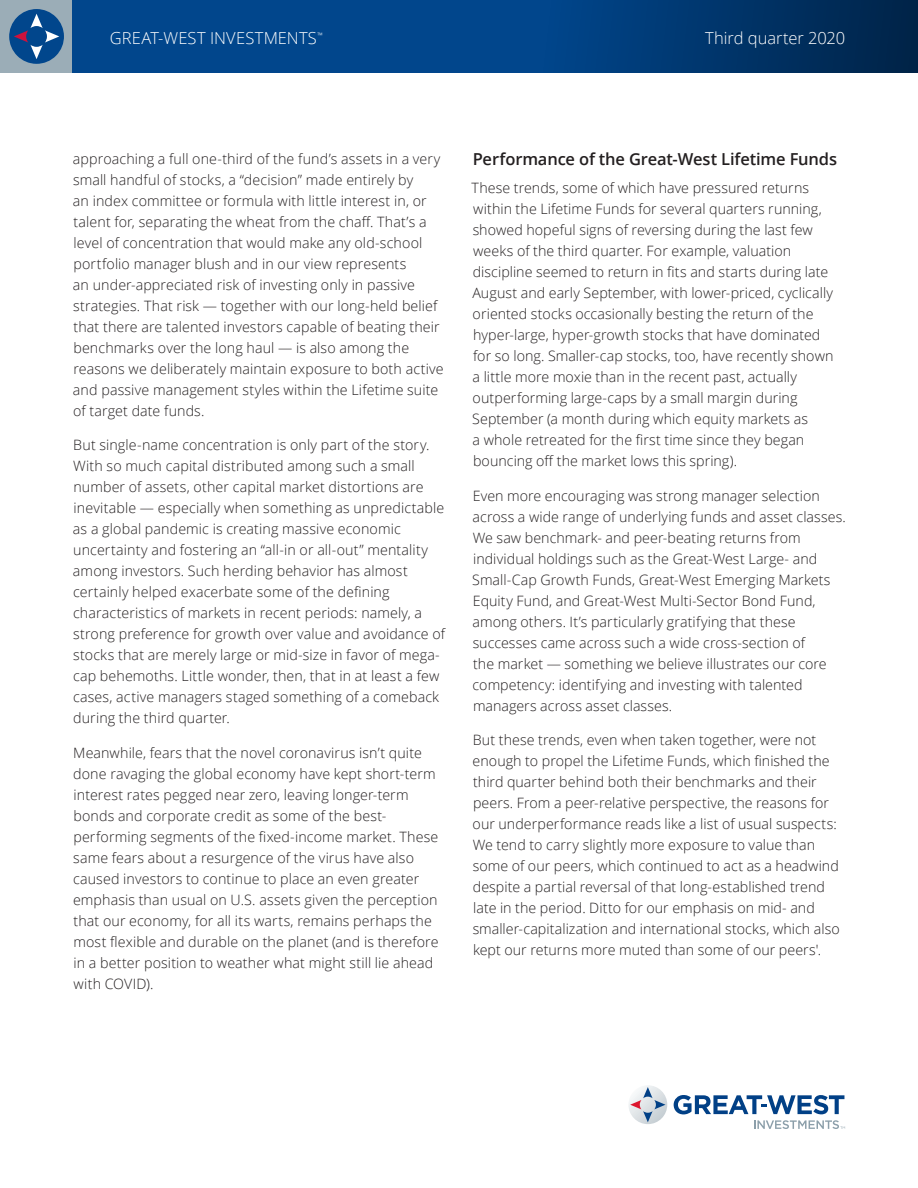
<style>
.page{position:relative;width:918px;height:1188px;background:#fff}
.page>*{position:absolute;margin:0;border:0;box-sizing:border-box;transform-origin:0 0}
.Subhead_1{font:600 16.5px "Open Sans";letter-spacing:-.01em;color:#231f20}
.t1{font:300 16.5px "Open Sans";color:#fff}
.Body{font:300 14.25px/21px "Open Sans";letter-spacing:.005em;color:#231f20}
.t2{font:300 7.35px "Open Sans";color:#fff}
</style>
<div class="page">
<div style="left:0;top:0;width:73px;height:73px;background:#9badb7"></div>
<div style="left:72px;top:0;width:846px;height:73px;background:#01468c"></div>
<svg style="left:9px;top:9px;width:55px;height:55px"></svg>
<svg style="left:595px;top:0;width:323px;height:73px;background:#003164"></svg>
<svg style="left:628px;top:1085px;width:39px;height:39px"></svg>
<svg style="left:630px;top:1087px;width:35px;height:35px"></svg>
<svg style="left:674px;top:1095px;width:170px;height:19px"></svg>
<svg style="left:754px;top:1120px;width:91px;height:9px"></svg>
<p class="t1" style="left:110px;top:27px;width:208px">GREAT-WEST INVESTMENTS</p>
<p class="t2" style="left:317px;top:30px;width:7px">™</p>
<p class="t1" style="left:705px;top:27px;width:141px">Third quarter 2020</p>
<p class="Body" style="left:73px;top:148px;width:372px">approaching a full one-third of the fund’s assets in a very small handful of stocks, a “decision” made entirely by<br>an index committee or formula with little interest in, or talent for, separating the wheat from the chaff. That’s a level of concentration that would make any old-school portfolio manager blush and in our view represents<br>an under-appreciated risk of investing only in passive strategies. That risk — together with our long-held belief that there are talented investors capable of beating their benchmarks over the long haul — is also among the reasons we deliberately maintain exposure to both active and passive management styles within the Lifetime suite of target date funds.</p>
<p class="Body" style="left:73px;top:434px;width:374px">But single-name concentration is only part of the story.<br>With so much capital distributed among such a small number of assets, other capital market distortions are inevitable — especially when something as unpredictable as a global pandemic is creating massive economic uncertainty and fostering an “all-in or all-out” mentality among investors. Such herding behavior has almost certainly helped exacerbate some of the defining characteristics of markets in recent periods: namely, a strong preference for growth over value and avoidance of stocks that are merely large or mid-size in favor of mega&shy;cap behemoths. Little wonder, then, that in at least a few cases, active managers staged something of a comeback during the third quarter.</p>
<p class="Body" style="left:73px;top:742px;width:367px">Meanwhile, fears that the novel coronavirus isn’t quite done ravaging the global economy have kept short-term interest rates pegged near zero, leaving longer-term bonds and corporate credit as some of the best&shy;performing segments of the fixed-income market. These same fears about a resurgence of the virus have also caused investors to continue to place an even greater emphasis than usual on U.S. assets given the perception that our economy, for all its warts, remains perhaps the most flexible and durable on the planet (and is therefore in a better position to weather what might still lie ahead with COVID).</p>
<p class="Subhead_1" style="left:473px;top:148px;width:366px">Performance of the Great-West Lifetime Funds</p>
<p class="Body" style="left:472px;top:177px;width:363px">These trends, some of which have pressured returns within the Lifetime Funds for several quarters running, showed hopeful signs of reversing during the last few weeks of the third quarter. For example, valuation discipline seemed to return in fits and starts during late August and early September, with lower-priced, cyclically oriented stocks occasionally besting the return of the hyper-large, hyper-growth stocks that have dominated for so long. Smaller-cap stocks, too, have recently shown a little more moxie than in the recent past, actually outperforming large-caps by a small margin during September (a month during which equity markets as<br>a whole retreated for the first time since they began bouncing off the market lows this spring).</p>
<p class="Body" style="left:472px;top:485px;width:375px">Even more encouraging was strong manager selection across a wide range of underlying funds and asset classes.<br>We saw benchmark- and peer-beating returns from individual holdings such as the Great-West Large- and Small-Cap Growth Funds, Great-West Emerging Markets Equity Fund, and Great-West Multi-Sector Bond Fund, among others. It’s particularly gratifying that these successes came across such a wide cross-section of<br>the market — something we believe illustrates our core competency: identifying and investing with talented managers across asset classes.</p>
<p class="Body" style="left:473px;top:729px;width:369px">But these trends, even when taken together, were not enough to propel the Lifetime Funds, which finished the third quarter behind both their benchmarks and their peers. From a peer-relative perspective, the reasons for our underperformance reads like a list of usual suspects:<br>We tend to carry slightly more exposure to value than some of our peers, which continued to act as a headwind despite a partial reversal of that long-established trend late in the period. Ditto for our emphasis on mid- and smaller-capitalization and international stocks, which also kept our returns more muted than some of our peers'.</p>
</div>
